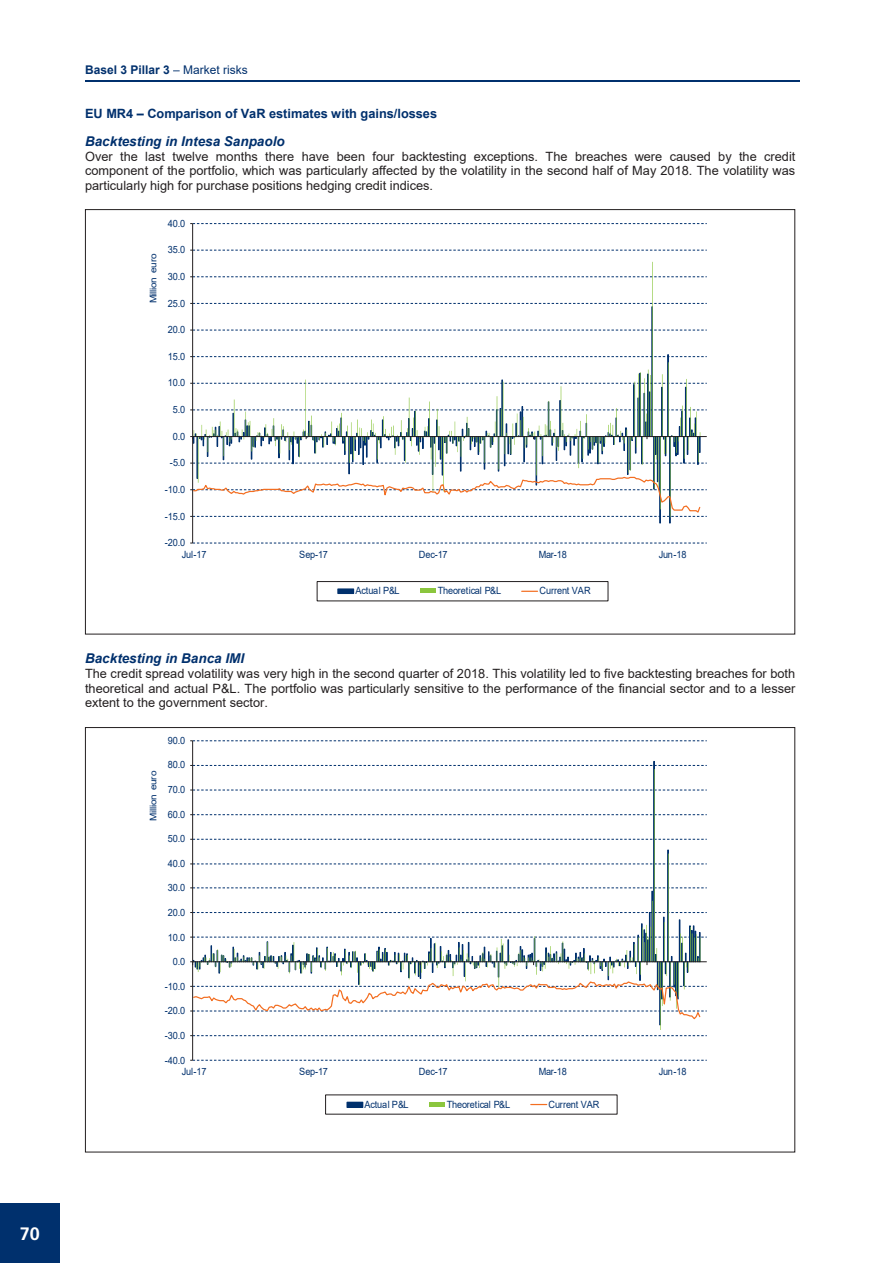
<style>
.page{position:relative;width:893px;height:1263px;background:#fff}
.page>*{position:absolute;margin:0;border:0;box-sizing:border-box;transform-origin:0 0}
.t1{font:700 18px "Frutiger";color:#fff}
.t2{font:italic 700 13.5px "Arial";color:#00306d}
.t3{font:12.75px/14.7px "Arial";color:#231f20;text-align:justify}
.t4{font:700 12.75px "Arial";color:#00306d}
.t5{font:700 12px "Arial";color:#00306d}
.t6{font:10.05px "Arial";letter-spacing:-.025em;color:#00306d;scale:.92 1}
.t7{font:10.05px "Arial";color:#00306d;scale:.92 1}
.t8{font:10.05px "Arial";letter-spacing:-.005em;color:#00306d;scale:.92 1}
.t9{font:9.15px "Arial";letter-spacing:-.025em;color:#00306d;scale:1.09 1}
.s1{font-weight:400}
</style>
<div class="page">
<hr style="left:85px;top:80px;width:714px;height:1px;background:#00306d">
<div style="left:659px;top:436px;width:2px;height:87px;border:1px solid #00306d"></div>
<div style="left:669px;top:436px;width:1px;height:87px;border:1px solid #00306d"></div>
<svg style="left:194px;top:262px;width:506px;height:117px"></svg>
<hr style="left:192px;top:224px;width:1px;height:319px;background:#231f20">
<svg style="left:190px;top:543px;width:517px;height:1px"></svg>
<svg style="left:190px;top:356px;width:517px;height:1px"></svg>
<svg style="left:190px;top:330px;width:517px;height:1px"></svg>
<svg style="left:190px;top:303px;width:517px;height:1px"></svg>
<svg style="left:190px;top:276px;width:517px;height:1px"></svg>
<svg style="left:190px;top:250px;width:517px;height:1px"></svg>
<svg style="left:190px;top:223px;width:517px;height:1px"></svg>
<svg style="left:190px;top:379px;width:517px;height:138px"></svg>
<div style="left:317px;top:581px;width:291px;height:20px;border:1px solid #231f20"></div>
<hr style="left:338px;top:589px;width:16px;height:4px;background:#00306d">
<div style="left:337px;top:589px;width:17px;height:5px;border:1px solid #00306d"></div>
<hr style="left:420px;top:589px;width:16px;height:4px;background:#8bc63e">
<svg style="left:522px;top:591px;width:16px;height:1px"></svg>
<div style="left:653px;top:761px;width:2px;height:201px;border:1px solid #00306d"></div>
<svg style="left:194px;top:769px;width:506px;height:261px"></svg>
<hr style="left:192px;top:741px;width:1px;height:319px;background:#231f20">
<svg style="left:190px;top:1060px;width:517px;height:1px"></svg>
<svg style="left:190px;top:1035px;width:517px;height:1px"></svg>
<svg style="left:190px;top:912px;width:517px;height:1px"></svg>
<svg style="left:190px;top:887px;width:517px;height:1px"></svg>
<svg style="left:190px;top:864px;width:517px;height:1px"></svg>
<svg style="left:190px;top:839px;width:517px;height:1px"></svg>
<svg style="left:190px;top:814px;width:517px;height:1px"></svg>
<svg style="left:190px;top:790px;width:517px;height:1px"></svg>
<svg style="left:190px;top:765px;width:517px;height:1px"></svg>
<svg style="left:190px;top:740px;width:517px;height:1px"></svg>
<svg style="left:190px;top:935px;width:517px;height:85px"></svg>
<div style="left:347px;top:1102px;width:16px;height:5px;background:#00306d"></div>
<div style="left:347px;top:1102px;width:16px;height:6px;border:1px solid #00306d"></div>
<div style="left:429px;top:1102px;width:16px;height:5px;background:#8bc63e"></div>
<svg style="left:531px;top:1104px;width:16px;height:1px"></svg>
<div style="left:0;top:1203px;width:60px;height:60px;background:#00306d"></div>
<p class="t5" style="left:85px;top:61px;width:164px">Basel 3 Pillar 3 <span class="s1">– Market risks</span></p>
<p class="t4" style="left:85px;top:105px;width:354px">EU MR4 – Comparison of VaR estimates with gains/losses</p>
<p class="t2" style="left:85px;top:132px;width:201px">Backtesting in Intesa Sanpaolo</p>
<p class="t3" style="left:85px;top:149px;width:712px">Over the last twelve months there have been four backtesting exceptions. The breaches were caused by the credit component of the portfolio, which was particularly affected by the volatility in the second half of May 2018. The volatility was particularly high for purchase positions hedging credit indices.</p>
<p class="t9" style="left:147px;top:303px;width:47px;rotate:-90deg">Million euro</p>
<p class="t6" style="left:168px;top:216px;width:20px">40.0</p>
<p class="t6" style="left:168px;top:243px;width:20px">35.0</p>
<p class="t6" style="left:168px;top:269px;width:20px">30.0</p>
<p class="t6" style="left:168px;top:296px;width:20px">25.0</p>
<p class="t6" style="left:168px;top:323px;width:20px">20.0</p>
<p class="t6" style="left:168px;top:349px;width:20px">15.0</p>
<p class="t6" style="left:168px;top:376px;width:20px">10.0</p>
<p class="t6" style="left:173px;top:403px;width:15px">5.0</p>
<p class="t6" style="left:173px;top:429px;width:15px">0.0</p>
<p class="t6" style="left:170px;top:456px;width:18px">-5.0</p>
<p class="t6" style="left:165px;top:482px;width:24px">-10.0</p>
<p class="t6" style="left:165px;top:509px;width:24px">-15.0</p>
<p class="t6" style="left:165px;top:536px;width:24px">-20.0</p>
<p class="t6" style="left:182px;top:547px;width:28px">Jul-17</p>
<p class="t6" style="left:299px;top:547px;width:33px">Sep-17</p>
<p class="t6" style="left:419px;top:547px;width:33px">Dec-17</p>
<p class="t6" style="left:539px;top:547px;width:32px">Mar-18</p>
<p class="t6" style="left:659px;top:547px;width:32px">Jun-18</p>
<p class="t6" style="left:356px;top:584px;width:49px">Actual P&amp;L</p>
<p class="t6" style="left:438px;top:584px;width:71px">Theoretical P&amp;L</p>
<p class="t7" style="left:539px;top:584px;width:57px">Current VAR</p>
<p class="t2" style="left:85px;top:649px;width:161px">Backtesting in Banca IMI</p>
<p class="t3" style="left:85px;top:666px;width:712px">The credit spread volatility was very high in the second quarter of 2018. This volatility led to five backtesting breaches for both theoretical and actual P&amp;L. The portfolio was particularly sensitive to the performance of the financial sector and to a lesser extent to the government sector.</p>
<p class="t6" style="left:168px;top:733px;width:20px">90.0</p>
<p class="t9" style="left:147px;top:821px;width:47px;rotate:-90deg">Million euro</p>
<p class="t6" style="left:168px;top:758px;width:20px">80.0</p>
<p class="t6" style="left:168px;top:782px;width:20px">70.0</p>
<p class="t6" style="left:168px;top:807px;width:20px">60.0</p>
<p class="t6" style="left:168px;top:832px;width:20px">50.0</p>
<p class="t6" style="left:168px;top:856px;width:20px">40.0</p>
<p class="t6" style="left:168px;top:881px;width:20px">30.0</p>
<p class="t6" style="left:168px;top:905px;width:20px">20.0</p>
<p class="t6" style="left:168px;top:930px;width:20px">10.0</p>
<p class="t6" style="left:173px;top:955px;width:15px">0.0</p>
<p class="t6" style="left:165px;top:979px;width:24px">-10.0</p>
<p class="t6" style="left:165px;top:1004px;width:24px">-20.0</p>
<p class="t6" style="left:165px;top:1028px;width:24px">-30.0</p>
<p class="t6" style="left:165px;top:1053px;width:24px">-40.0</p>
<p class="t6" style="left:182px;top:1065px;width:28px">Jul-17</p>
<p class="t6" style="left:299px;top:1065px;width:33px">Sep-17</p>
<p class="t6" style="left:419px;top:1065px;width:33px">Dec-17</p>
<p class="t6" style="left:539px;top:1065px;width:32px">Mar-18</p>
<p class="t6" style="left:659px;top:1065px;width:32px">Jun-18</p>
<p class="t6" style="left:365px;top:1097px;width:49px">Actual P&amp;L</p>
<p class="t6" style="left:447px;top:1097px;width:71px">Theoretical P&amp;L</p>
<p class="t8" style="left:548px;top:1097px;width:57px">Current VAR</p>
<h1 class="t1" style="left:20px;top:1223px;width:22px">70</h1>
</div>
